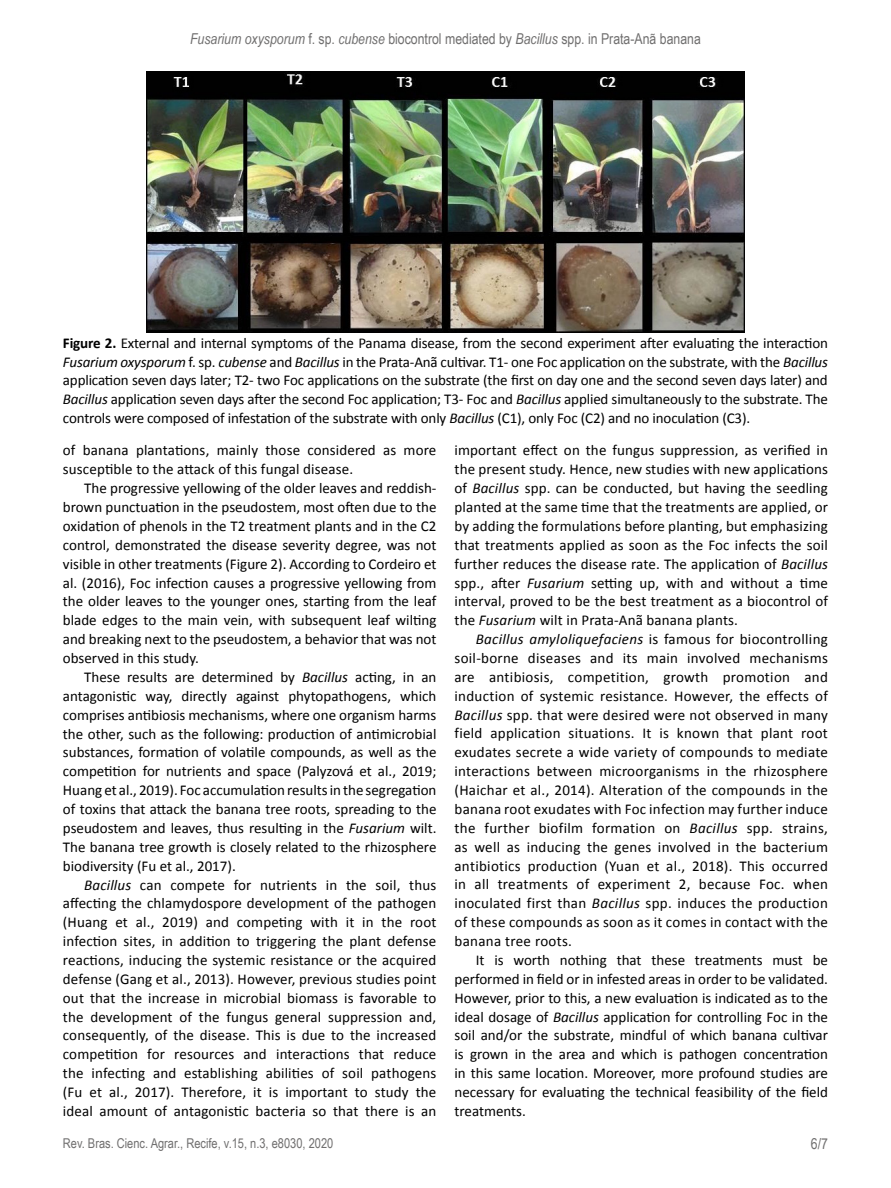
<style>
.page{position:relative;width:891px;height:1188px;background:#fff}
.page>*{position:absolute;margin:0;border:0;box-sizing:border-box;transform-origin:0 0}
.t1{font:15px/18.9px "Calibri";color:#000;text-align:justify}
.t2{font:15px "Arial Narrow";color:#706f6f}
.t3{font:13.5px "Arial Narrow";color:#706f6f}
.s1{font-style:italic}
.s2{font-weight:700}
</style>
<div class="page">
<img style="left:146px;top:72px;width:599px;height:260px">
<p class="t2" style="left:190px;top:28px;width:512px"><span class="s1">Fusarium oxysporum</span> f. sp. <span class="s1">cubense</span> biocontrol mediated by <span class="s1">Bacillus</span> spp. in Prata-Anã banana</p>
<p class="t1" style="left:63px;top:334px;width:767px"><span class="s2">Figure 2.</span> External and internal symptoms of the Panama disease, from the second experiment after evaluating the interaction <span class="s1">Fusarium oxysporum</span> f. sp. <span class="s1">cubense</span> and <span class="s1">Bacillus</span> in the Prata-Anã cultivar. T1- one Foc application on the substrate, with the <span class="s1">Bacillus </span>application seven days later; T2- two Foc applications on the substrate (the first on day one and the second seven days later) and <span class="s1">Bacillus</span> application seven days after the second Foc application; T3- Foc and <span class="s1">Bacillus</span> applied simultaneously to the substrate. The controls were composed of infestation of the substrate with only <span class="s1">Bacillus</span> (C1), only Foc (C2) and no inoculation (C3).</p>
<p class="t1" style="left:63px;top:441px;width:375px">of banana plantations, mainly those considered as more susceptible to the attack of this fungal disease.</p>
<p class="t1" style="left:63px;top:479px;width:375px;text-indent:21px">The progressive yellowing of the older leaves and reddish&shy;brown punctuation in the pseudostem, most often due to the oxidation of phenols in the T2 treatment plants and in the C2 control, demonstrated the disease severity degree, was not visible in other treatments (Figure 2). According to Cordeiro et al. (2016), Foc infection causes a progressive yellowing from the older leaves to the younger ones, starting from the leaf blade edges to the main vein, with subsequent leaf wilting and breaking next to the pseudostem, a behavior that was not observed in this study.</p>
<p class="t1" style="left:63px;top:668px;width:375px;text-indent:21px">These results are determined by <span class="s1">Bacillus</span> acting, in an antagonistic way, directly against phytopathogens, which comprises antibiosis mechanisms, where one organism harms the other, such as the following: production of antimicrobial substances, formation of volatile compounds, as well as the competition for nutrients and space (Palyzová et al., 2019; Huang et al., 2019). Foc accumulation results in the segregation of toxins that attack the banana tree roots, spreading to the pseudostem and leaves, thus resulting in the <span class="s1">Fusarium</span> wilt.<br>The banana tree growth is closely related to the rhizosphere biodiversity (Fu et al., 2017).</p>
<p class="t1" style="left:63px;top:875px;width:375px;text-indent:21px"><span class="s1">Bacillus</span> can compete for nutrients in the soil, thus affecting the chlamydospore development of the pathogen (Huang et al., 2019) and competing with it in the root infection sites, in addition to triggering the plant defense reactions, inducing the systemic resistance or the acquired defense (Gang et al., 2013). However, previous studies point out that the increase in microbial biomass is favorable to the development of the fungus general suppression and, consequently, of the disease. This is due to the increased competition for resources and interactions that reduce the infecting and establishing abilities of soil pathogens (Fu et al., 2017). Therefore, it is important to study the ideal amount of antagonistic bacteria so that there is an</p>
<p class="t1" style="left:455px;top:441px;width:375px">important effect on the fungus suppression, as verified in the present study. Hence, new studies with new applications of <span class="s1">Bacillus</span> spp. can be conducted, but having the seedling planted at the same time that the treatments are applied, or by adding the formulations before planting, but emphasizing that treatments applied as soon as the Foc infects the soil further reduces the disease rate. The application of <span class="s1">Bacillus </span>spp., after <span class="s1">Fusarium</span> setting up, with and without a time interval, proved to be the best treatment as a biocontrol of the <span class="s1">Fusarium</span> wilt in Prata-Anã banana plants.</p>
<p class="t1" style="left:455px;top:630px;width:375px;text-indent:21px"><span class="s1">Bacillus amyloliquefaciens</span> is famous for biocontrolling soil-borne diseases and its main involved mechanisms are antibiosis, competition, growth promotion and induction of systemic resistance. However, the effects of <span class="s1">Bacillus</span> spp. that were desired were not observed in many field application situations. It is known that plant root exudates secrete a wide variety of compounds to mediate interactions between microorganisms in the rhizosphere (Haichar et al., 2014). Alteration of the compounds in the banana root exudates with Foc infection may further induce the further biofilm formation on <span class="s1">Bacillus</span> spp. strains, as well as inducing the genes involved in the bacterium antibiotics production (Yuan et al., 2018). This occurred in all treatments of experiment 2, because Foc. when inoculated first than <span class="s1">Bacillus</span> spp. induces the production of these compounds as soon as it comes in contact with the banana tree roots.</p>
<p class="t1" style="left:455px;top:951px;width:375px;text-indent:21px">It is worth nothing that these treatments must be performed in field or in infested areas in order to be validated.<br>However, prior to this, a new evaluation is indicated as to the ideal dosage of <span class="s1">Bacillus</span> application for controlling Foc in the soil and/or the substrate, mindful of which banana cultivar is grown in the area and which is pathogen concentration in this same location. Moreover, more profound studies are necessary for evaluating the technical feasibility of the field treatments.</p>
<p class="t3" style="left:63px;top:1134px;width:272px">Rev. Bras. Cienc. Agrar., Recife, v.15, n.3, e8030, 2020</p>
<p class="t2" style="left:811px;top:1133px;width:19px">6/7</p>
</div>
